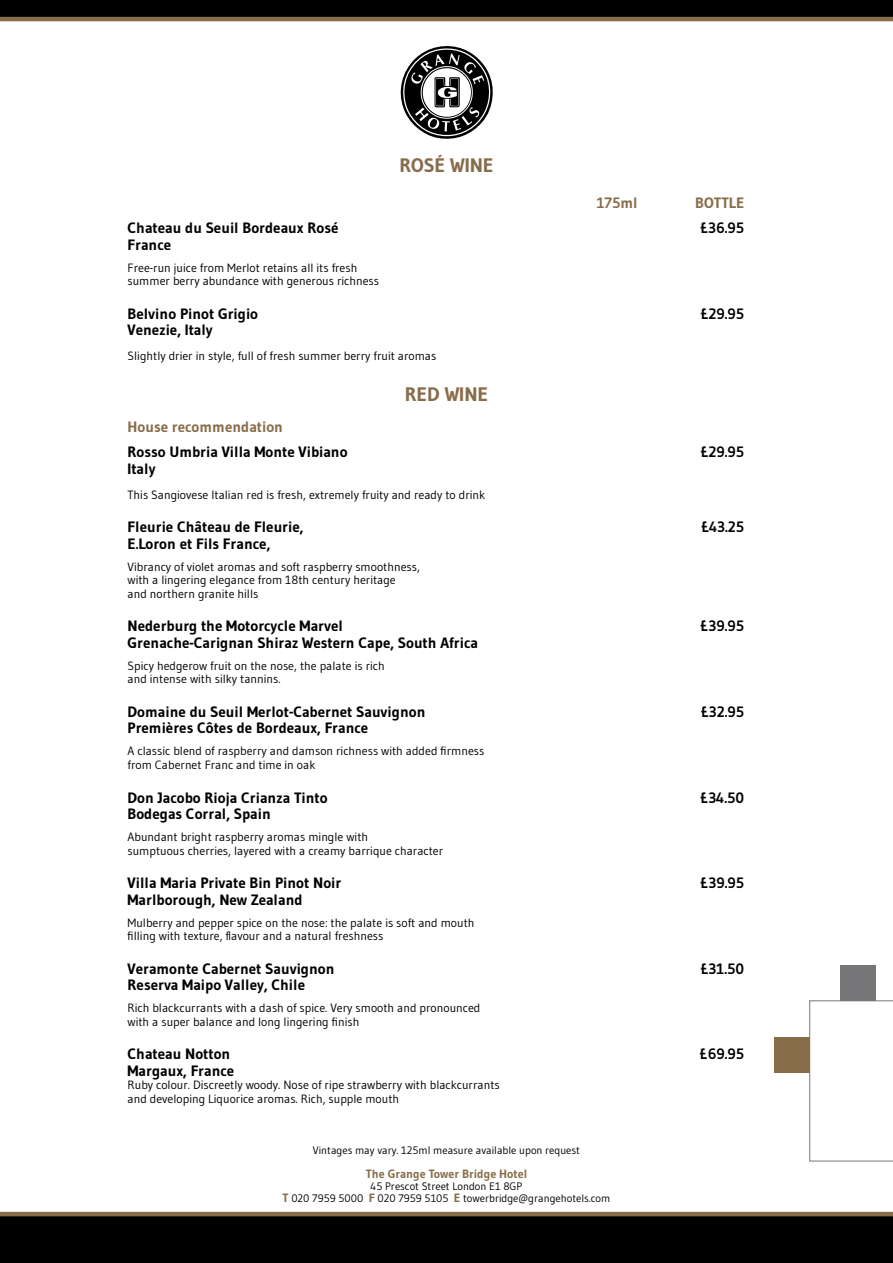
<style>
.page{position:relative;width:893px;height:1263px;background:#fff}
.page>*{position:absolute;margin:0;border:0;box-sizing:border-box;transform-origin:0 0}
.t1{font:700 19.5px "Gudea";color:#886d4b}
.t2{font:700 15px "Gudea";color:#000}
.t3{font:700 15px "Gudea";color:#886d4b}
.t4{font:12px/13.5px "Gudea";color:#000}
.t5{font:700 12px "Gudea";color:#886d4b}
.t6{font:10.8px/12.1px "Gudea";color:#000;text-align:center}
.s1{font-weight:700;font-size:12px;color:#886d4b}
</style>
<div class="page">
<div style="left:0;top:0;width:893px;height:17px;background:#000"></div>
<div style="left:0;top:1213px;width:893px;height:50px;background:#000"></div>
<svg style="left:400px;top:46px;width:93px;height:93px"></svg>
<hr style="left:0;top:1212px;width:893px;height:4px;background:#886d4b">
<hr style="left:0;top:17px;width:893px;height:4px;background:#886d4b">
<div style="left:841px;top:965px;width:35px;height:35px;background:#77777a"></div>
<div style="left:774px;top:1038px;width:35px;height:35px;background:#886d4b"></div>
<svg style="left:809px;top:1000px;width:84px;height:161px"></svg>
<h1 class="t1" style="left:399px;top:153px;width:96px">ROSÉ WINE</h1>
<p class="t3" style="left:597px;top:193px;width:43px">175ml</p>
<p class="t3" style="left:695px;top:193px;width:50px">BOTTLE</p>
<p class="t2" style="left:128px;top:218px;width:212px">Chateau du Seuil Bordeaux Rosé</p>
<p class="t2" style="left:700px;top:218px;width:46px">£36.95</p>
<p class="t2" style="left:128px;top:235px;width:45px">France</p>
<p class="t4" style="left:128px;top:260px;width:253px">Free-run juice from Merlot retains all its fresh summer berry abundance with generous richness</p>
<p class="t2" style="left:128px;top:304px;width:132px">Belvino Pinot Grigio</p>
<p class="t2" style="left:700px;top:304px;width:45px">£29.95</p>
<p class="t2" style="left:128px;top:320px;width:87px">Venezie, Italy</p>
<p class="t4" style="left:128px;top:349px;width:310px">Slightly drier in style, full of fresh summer berry fruit aromas</p>
<h1 class="t1" style="left:405px;top:381px;width:85px">RED WINE</h1>
<p class="t3" style="left:128px;top:418px;width:157px">House recommendation</p>
<p class="t2" style="left:128px;top:443px;width:222px">Rosso Umbria Villa Monte Vibiano</p>
<p class="t2" style="left:700px;top:443px;width:45px">£29.95</p>
<p class="t2" style="left:128px;top:459px;width:29px">Italy</p>
<p class="t4" style="left:128px;top:488px;width:359px">This Sangiovese Italian red is fresh, extremely fruity and ready to drink</p>
<p class="t2" style="left:128px;top:518px;width:177px">Fleurie Château de Fleurie,</p>
<p class="t2" style="left:701px;top:518px;width:45px">£43.25</p>
<p class="t2" style="left:128px;top:534px;width:144px">E.Loron et Fils France,</p>
<p class="t4" style="left:128px;top:560px;width:294px">Vibrancy of violet aromas and soft raspberry smoothness, with a lingering elegance from 18th century heritage<br>and northern granite hills</p>
<p class="t2" style="left:128px;top:617px;width:217px">Nederburg the Motorcycle Marvel</p>
<p class="t2" style="left:700px;top:617px;width:45px">£39.95</p>
<p class="t2" style="left:128px;top:633px;width:352px">Grenache-Carignan Shiraz Western Cape, South Africa</p>
<p class="t4" style="left:128px;top:659px;width:259px">Spicy hedgerow fruit on the nose, the palate is rich and intense with silky tannins.</p>
<p class="t2" style="left:128px;top:702px;width:299px">Domaine du Seuil Merlot-Cabernet Sauvignon</p>
<p class="t2" style="left:701px;top:702px;width:45px">£32.95</p>
<p class="t2" style="left:128px;top:719px;width:242px">Premières Côtes de Bordeaux, France</p>
<p class="t4" style="left:128px;top:744px;width:358px">A classic blend of raspberry and damson richness with added firmness from Cabernet Franc and time in oak</p>
<p class="t2" style="left:128px;top:788px;width:202px">Don Jacobo Rioja Crianza Tinto</p>
<p class="t2" style="left:700px;top:788px;width:45px">£34.50</p>
<p class="t2" style="left:128px;top:804px;width:145px">Bodegas Corral, Spain</p>
<p class="t4" style="left:128px;top:830px;width:317px">Abundant bright raspberry aromas mingle with<br>sumptuous cherries, layered with a creamy barrique character</p>
<p class="t2" style="left:128px;top:873px;width:215px">Villa Maria Private Bin Pinot Noir</p>
<p class="t2" style="left:700px;top:873px;width:45px">£39.95</p>
<p class="t2" style="left:128px;top:890px;width:177px">Marlborough, New Zealand</p>
<p class="t4" style="left:128px;top:915px;width:348px">Mulberry and pepper spice on the nose: the palate is soft and mouth filling with texture, flavour and a natural freshness</p>
<p class="t2" style="left:128px;top:959px;width:209px">Veramonte Cabernet Sauvignon</p>
<p class="t2" style="left:700px;top:959px;width:45px">£31.50</p>
<p class="t2" style="left:128px;top:975px;width:179px">Reserva Maipo Valley, Chile</p>
<p class="t4" style="left:128px;top:1001px;width:354px">Rich blackcurrants with a dash of spice. Very smooth and pronounced with a super balance and long lingering finish</p>
<p class="t2" style="left:128px;top:1044px;width:104px">Chateau Notton</p>
<p class="t2" style="left:700px;top:1044px;width:46px">£69.95</p>
<p class="t2" style="left:128px;top:1061px;width:108px">Margaux, France</p>
<p class="t4" style="left:128px;top:1078px;width:374px">Ruby colour. Discreetly woody. Nose of ripe strawberry with blackcurrants and developing Liquorice aromas. Rich, supple mouth</p>
<p class="t6" style="left:313px;top:1144px;width:269px">Vintages may vary. 125ml measure available upon request</p>
<p class="t5" style="left:366px;top:1166px;width:163px">The Grange Tower Bridge Hotel</p>
<p class="t6" style="left:283px;top:1180px;width:329px">45 Prescot Street London E1 8GP<br><span class="s1">T</span> 020 7959 5000 <span class="s1">F</span> 020 7959 5105 <span class="s1">E</span> towerbridge@grangehotels.com</p>
</div>
